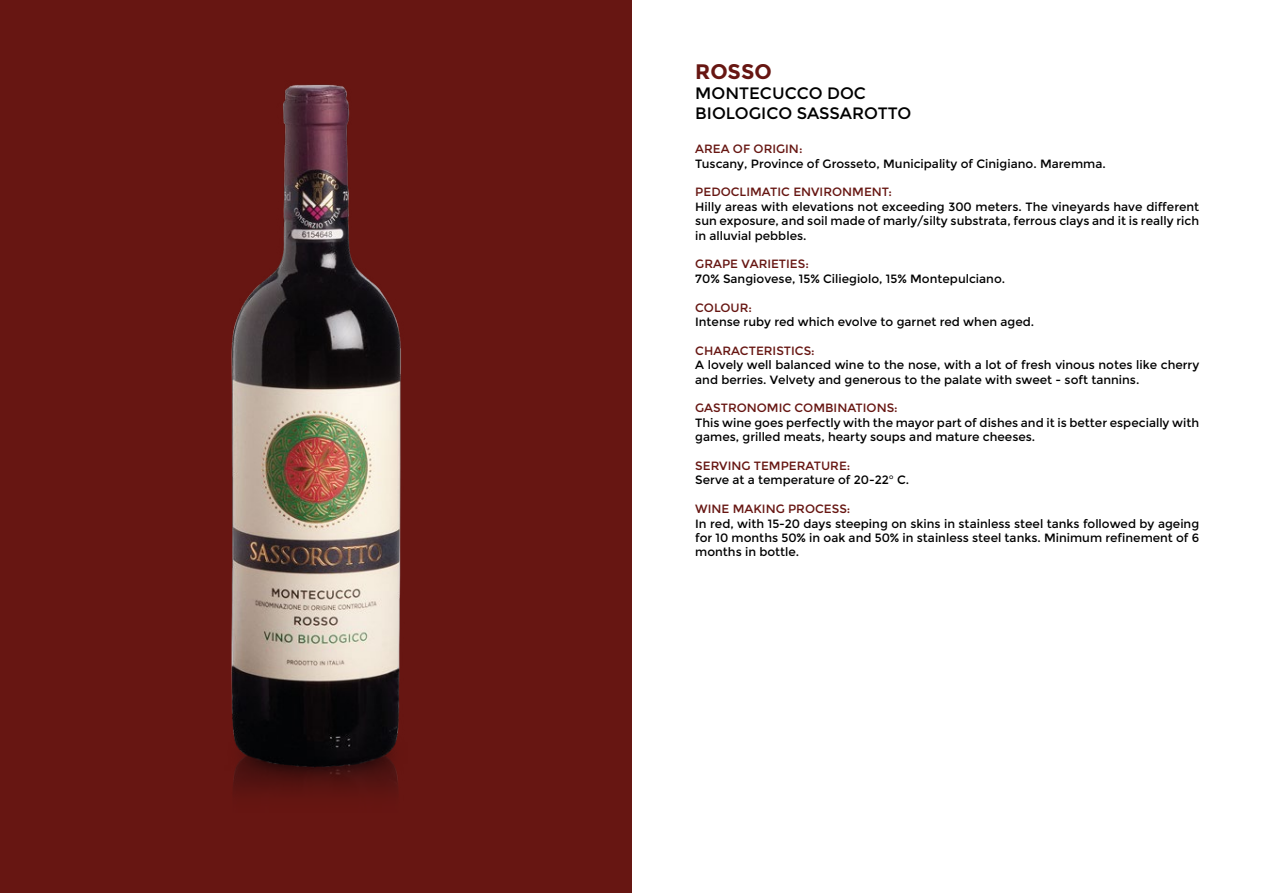
<style>
.page{position:relative;width:1263px;height:893px;background:#fff}
.page>*{position:absolute;margin:0;border:0;box-sizing:border-box;transform-origin:0 0}
.t1{font:700 21px "Montserrat";letter-spacing:-.005em;color:#671612}
.t2{font:16.5px/19.8px "Montserrat";color:#000}
.t3{font:12px/14.4px "Montserrat";color:#000;text-align:justify}
.t4{font:12px "Montserrat";color:#671612}
</style>
<div class="page">
<div style="left:0;top:0;width:631px;height:893px;background:#671612"></div>
<img style="left:231px;top:84px;width:170px;height:709px">
<h1 class="t1" style="left:695px;top:59px;width:78px">ROSSO</h1>
<h2 class="t2" style="left:695px;top:84px;width:217px">MONTECUCCO DOC<br>BIOLOGICO SASSAROTTO</h2>
<p class="t4" style="left:695px;top:142px;width:109px">AREA OF ORIGIN:</p>
<p class="t3" style="left:695px;top:156px;width:412px">Tuscany, Province of Grosseto, Municipality of Cinigiano. Maremma.</p>
<p class="t4" style="left:695px;top:185px;width:198px">PEDOCLIMATIC ENVIRONMENT:</p>
<p class="t3" style="left:695px;top:199px;width:505px">Hilly areas with elevations not exceeding 300 meters. The vineyards have different sun exposure, and soil made of marly/silty substrata, ferrous clays and it is really rich in alluvial pebbles.</p>
<p class="t4" style="left:695px;top:257px;width:115px">GRAPE VARIETIES:</p>
<p class="t3" style="left:695px;top:271px;width:311px">70% Sangiovese, 15% Ciliegiolo, 15% Montepulciano.</p>
<p class="t4" style="left:695px;top:300px;width:58px">COLOUR:</p>
<p class="t3" style="left:695px;top:315px;width:340px">Intense ruby red which evolve to garnet red when aged.</p>
<p class="t4" style="left:695px;top:344px;width:121px">CHARACTERISTICS:</p>
<p class="t3" style="left:695px;top:358px;width:505px">A lovely well balanced wine to the nose, with a lot of fresh vinous notes like cherry and berries. Velvety and generous to the palate with sweet - soft tannins.</p>
<p class="t4" style="left:695px;top:401px;width:204px">GASTRONOMIC COMBINATIONS:</p>
<p class="t3" style="left:695px;top:415px;width:505px">This wine goes perfectly with the mayor part of dishes and it is better especially with games, grilled meats, hearty soups and mature cheeses.</p>
<p class="t4" style="left:695px;top:459px;width:157px">SERVING TEMPERATURE:</p>
<p class="t3" style="left:695px;top:473px;width:215px">Serve at a temperature of 20-22° C.</p>
<p class="t4" style="left:695px;top:502px;width:157px">WINE MAKING PROCESS:</p>
<p class="t3" style="left:695px;top:516px;width:505px">In red, with 15-20 days steeping on skins in stainless steel tanks followed by ageing for 10 months 50% in oak and 50% in stainless steel tanks. Minimum refinement of 6 months in bottle.</p>
</div>
